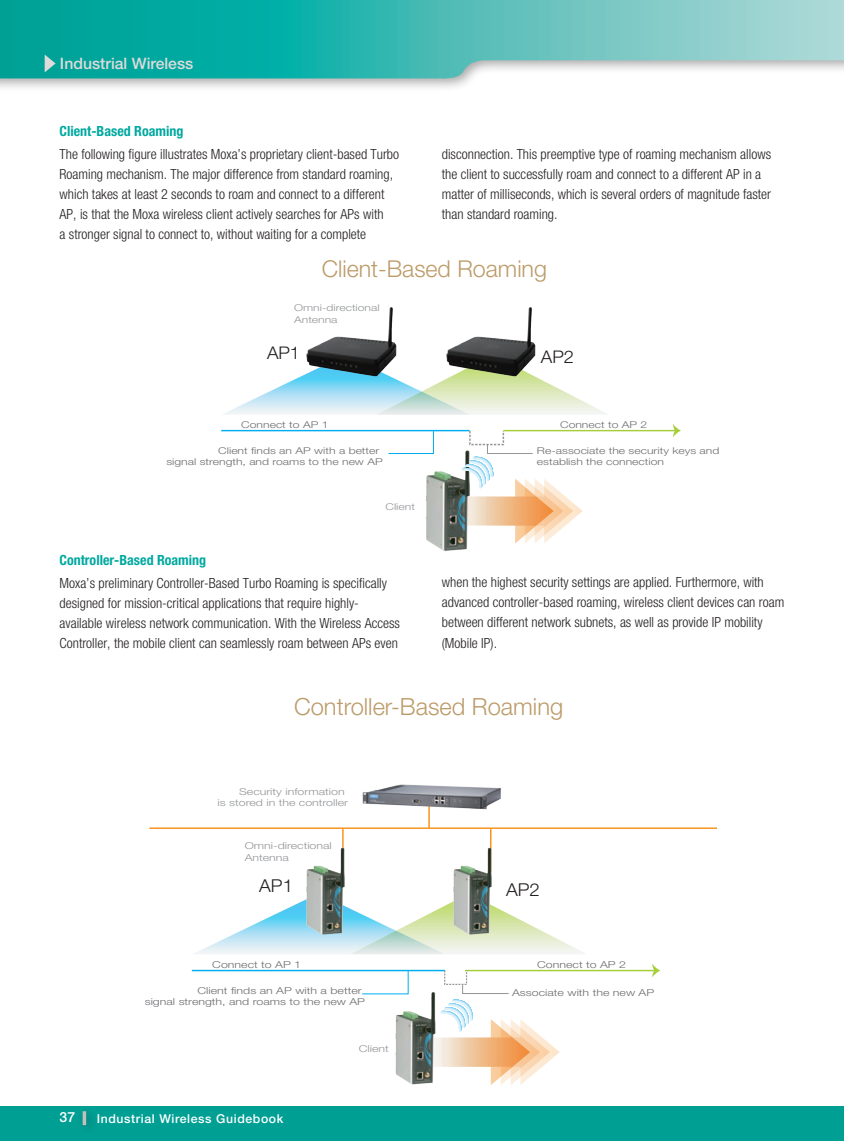
<style>
.page{position:relative;width:844px;height:1141px;background:#fff}
.page>*{position:absolute;margin:0;border:0;box-sizing:border-box;transform-origin:0 0}
.t1{font:300 23.62px "Helvetica Neue";color:#bc9b69}
.t2{font:300 23.28px "Helvetica Neue";color:#bc9b69}
.t3{font:300 17.68px "Helvetica Neue";color:#231f20;scale:1.05 1}
.t4{font:300 17.5px "Helvetica Neue";color:#231f20;scale:1.05 1}
.t5{font:500 15.75px "Helvetica Neue LT Std";color:#dedbda}
.t6{font:300 condensed 14px/20.1px "Helvetica Neue";color:#231f20}
.t7{font:700 condensed 14px "Helvetica Neue";color:#00a9a0}
.t8{font:500 14px "Helvetica Neue LT Std";color:#fff}
.t9{font:500 12.25px "Helvetica Neue LT Std";letter-spacing:.05em;color:#fff}
.t10{font:300 9.62px/11.5px "Helvetica Neue";color:#6c6d70;scale:1.3 1}
.t11{font:300 9.62px/11.5px "Helvetica Neue";color:#939598;scale:1.3 1}
.t12{font:300 9.45px/11.2px "Helvetica Neue";color:#6c6d70;scale:1.3 1}
.t13{font:300 9.45px/11.2px "Helvetica Neue";color:#939598;scale:1.3 1}
</style>
<div class="page">
<div style="left:0;top:0;width:843px;height:93px;background:#231f20;opacity:.4"></div>
<svg style="left:0;top:0;width:843px;height:80px;background:#51beb8"></svg>
<div style="left:0;top:1106px;width:843px;height:35px;background:#009f94"></div>
<div style="left:77px;top:1106px;width:20px;height:29px;background:#231f20;opacity:.35"></div>
<hr style="left:83px;top:1111px;width:3px;height:14px;background:#c2bfbe">
<svg style="left:45px;top:55px;width:11px;height:17px"></svg>
<img style="left:425px;top:471px;width:42px;height:80px">
<svg style="left:224px;top:374px;width:382px;height:41px"></svg>
<svg style="left:387px;top:431px;width:47px;height:23px"></svg>
<hr style="left:221px;top:430px;width:248px;height:1px;background:#00aeef">
<hr style="left:503px;top:430px;width:172px;height:1px;background:#a6ce39">
<svg style="left:672px;top:424px;width:9px;height:13px"></svg>
<img style="left:306px;top:307px;width:91px;height:72px">
<img style="left:445px;top:307px;width:92px;height:72px">
<svg style="left:461px;top:445px;width:121px;height:98px"></svg>
<div style="left:469px;top:430px;width:35px;height:15px;border:1px dashed #939598"></div>
<hr style="left:490px;top:829px;width:1px;height:43px;background:#f7931d">
<hr style="left:149px;top:827px;width:567px;height:2px;background:#f7931d">
<svg style="left:195px;top:901px;width:388px;height:53px"></svg>
<svg style="left:361px;top:971px;width:48px;height:24px"></svg>
<hr style="left:192px;top:970px;width:253px;height:1px;background:#00aeef">
<hr style="left:465px;top:970px;width:190px;height:1px;background:#a6ce39">
<svg style="left:652px;top:964px;width:8px;height:13px"></svg>
<svg style="left:442px;top:985px;width:117px;height:100px"></svg>
<div style="left:444px;top:970px;width:23px;height:15px;border:1px dashed #939598"></div>
<svg style="left:342px;top:829px;width:1px;height:14px"></svg>
<img style="left:302px;top:843px;width:48px;height:95px">
<img style="left:449px;top:843px;width:48px;height:95px">
<img style="left:391px;top:988px;width:51px;height:97px">
<img style="left:362px;top:784px;width:139px;height:33px">
<p class="t5" style="left:60px;top:54px;width:135px">Industrial Wireless</p>
<p class="t7" style="left:60px;top:123px;width:125px">Client-Based Roaming</p>
<p class="t6" style="left:60px;top:144px;width:341px">The following figure illustrates Moxa’s proprietary client-based Turbo Roaming mechanism. The major difference from standard roaming, which takes at least 2 seconds to roam and connect to a different AP, is that the Moxa wireless client actively searches for APs with<br>a stronger signal to connect to, without waiting for a complete</p>
<p class="t6" style="left:441px;top:144px;width:331px">disconnection. This preemptive type of roaming mechanism allows the client to successfully roam and connect to a different AP in a matter of milliseconds, which is several orders of magnitude faster than standard roaming.</p>
<h2 class="t2" style="left:322px;top:255px;width:227px">Client-Based Roaming</h2>
<p class="t13" style="left:294px;top:302px;width:67px">Omni-directional<br>Antenna</p>
<p class="t4" style="left:267px;top:342px;width:33px">AP1</p>
<p class="t4" style="left:540px;top:346px;width:33px">AP2</p>
<p class="t12" style="left:241px;top:419px;width:69px">Connect to AP 1</p>
<p class="t12" style="left:560px;top:419px;width:69px">Connect to AP 2</p>
<p class="t12" style="left:166px;top:444px;width:168px;text-indent:52px">Client finds an AP with a better signal strength, and roams to the new AP</p>
<p class="t12" style="left:537px;top:444px;width:142px">Re-associate the security keys and establish the connection</p>
<p class="t13" style="left:385px;top:501px;width:24px">Client</p>
<p class="t7" style="left:60px;top:552px;width:148px">Controller-Based Roaming</p>
<p class="t6" style="left:60px;top:573px;width:342px">Moxa’s preliminary Controller-Based Turbo Roaming is specifically designed for mission-critical applications that require highly&shy;available wireless network communication. With the Wireless Access Controller, the mobile client can seamlessly roam between APs even</p>
<p class="t6" style="left:441px;top:572px;width:344px">when the highest security settings are applied. Furthermore, with advanced controller-based roaming, wireless client devices can roam between different network subnets, as well as provide IP mobility (Mobile IP).</p>
<h1 class="t1" style="left:294px;top:692px;width:270px">Controller-Based Roaming</h1>
<p class="t11" style="left:217px;top:785px;width:102px;text-indent:22px">Security information is stored in the controller</p>
<p class="t11" style="left:245px;top:840px;width:69px">Omni-directional<br>Antenna</p>
<p class="t3" style="left:259px;top:874px;width:34px">AP1</p>
<p class="t3" style="left:506px;top:879px;width:34px">AP2</p>
<p class="t10" style="left:212px;top:958px;width:70px">Connect to AP 1</p>
<p class="t10" style="left:537px;top:958px;width:70px">Connect to AP 2</p>
<p class="t10" style="left:145px;top:984px;width:171px;text-indent:53px">Client finds an AP with a better signal strength, and roams to the new AP</p>
<p class="t8" style="left:60px;top:1109px;width:17px">37</p>
<p class="t9" style="left:97px;top:1111px;width:188px">Industrial Wireless Guidebook</p>
<p class="t11" style="left:358px;top:1042px;width:25px">Client</p>
<p class="t10" style="left:512px;top:986px;width:111px">Associate with the new AP</p>
</div>
